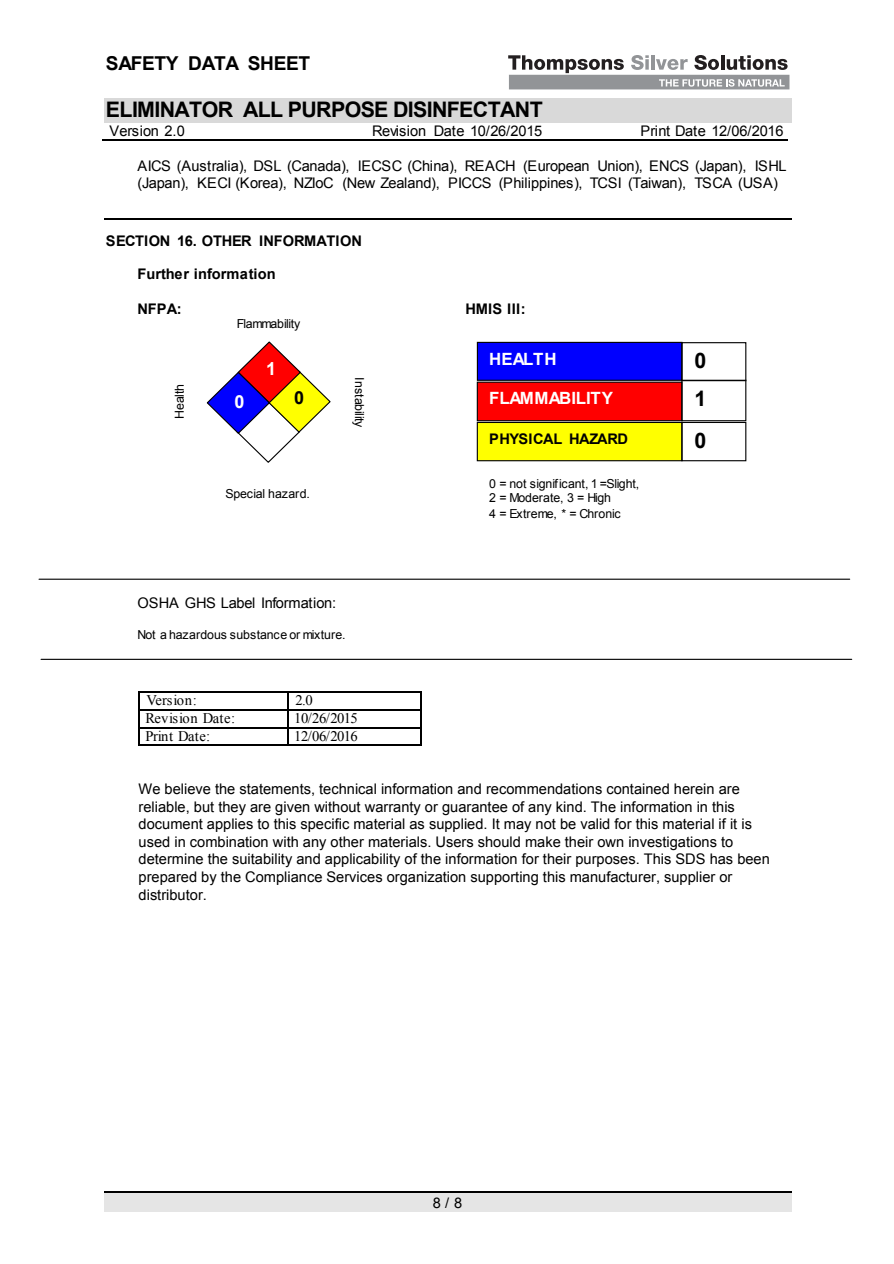
<style>
.page{position:relative;width:894px;height:1264px;background:#fff}
.page>*{position:absolute;margin:0;border:0;box-sizing:border-box;transform-origin:0 0}
.t1{font:700 21.3px/42.8px "Arial";letter-spacing:-.03em;color:#000}
.t2{font:700 19.2px "Arial";letter-spacing:-.02em;color:#000}
.t3{font:700 18px "Arial";color:#fff}
.t4{font:700 18px "Arial";color:#000}
.t5{font:700 16.8px "Arial";letter-spacing:-.01em;color:#fff}
.t6{font:14.7px/17.5px "Arial";color:#000}
.t7{font:14.7px/17px "Arial";letter-spacing:-.02em;color:#000}
.t8{font:700 14.7px "Arial";letter-spacing:.005em;color:#000}
.t9{font:14.7px "Times New Roman";letter-spacing:-.03em;color:#000}
.t10{font:700 14.7px "Arial";letter-spacing:-.03em;color:#000}
.t11{font:14.7px "Times New Roman";letter-spacing:.015em;color:#000}
.t12{font:14.7px "Times New Roman";letter-spacing:-.005em;color:#000}
.t13{font:12.3px/15.1px "Arial";letter-spacing:-.01em;color:#000}
.t14{font:12.3px "Arial";letter-spacing:-.04em;color:#000}
</style>
<div class="page">
<div style="left:104px;top:98px;width:687px;height:25px;background:#d9d9d9"></div>
<hr style="left:102px;top:140px;width:237px;height:1px;background:#000">
<hr style="left:339px;top:140px;width:237px;height:1px;background:#000">
<hr style="left:576px;top:140px;width:211px;height:1px;background:#000">
<div style="left:104px;top:1192px;width:687px;height:18px;background:#e5e5e5"></div>
<hr style="left:104px;top:1191px;width:687px;height:1px;background:#000">
<hr style="left:104px;top:218px;width:687px;height:2px;background:#000">
<hr style="left:140px;top:691px;width:147px;height:1px;background:#000">
<hr style="left:288px;top:691px;width:132px;height:1px;background:#000">
<hr style="left:140px;top:709px;width:147px;height:2px;background:#000">
<hr style="left:288px;top:709px;width:132px;height:2px;background:#000">
<hr style="left:140px;top:727px;width:147px;height:2px;background:#000">
<hr style="left:288px;top:727px;width:132px;height:2px;background:#000">
<svg style="left:139px;top:691px;width:1px;height:54px"></svg>
<hr style="left:140px;top:744px;width:147px;height:1px;background:#000">
<svg style="left:287px;top:691px;width:1px;height:54px"></svg>
<hr style="left:288px;top:744px;width:132px;height:1px;background:#000">
<svg style="left:420px;top:691px;width:1px;height:54px"></svg>
<svg style="left:206px;top:341px;width:125px;height:122px"></svg>
<div style="left:476px;top:381px;width:206px;height:40px;background:#f00;border:1px solid #000"></div>
<div style="left:476px;top:422px;width:206px;height:39px;background:#ff0;border:1px solid #000"></div>
<div style="left:476px;top:342px;width:206px;height:39px;background:#00f;border:1px solid #000"></div>
<div style="left:681px;top:380px;width:65px;height:41px;border:1px solid #000"></div>
<div style="left:681px;top:422px;width:65px;height:39px;border:1px solid #000"></div>
<div style="left:681px;top:342px;width:65px;height:39px;border:1px solid #000"></div>
<hr style="left:41px;top:658px;width:810px;height:2px;background:#000">
<hr style="left:39px;top:578px;width:810px;height:1px;background:#000">
<div style="left:509px;top:75px;width:280px;height:14px;background:#929497"></div>
<svg style="left:508px;top:55px;width:115px;height:18px"></svg>
<svg style="left:631px;top:55px;width:17px;height:15px"></svg>
<hr style="left:651px;top:55px;width:3px;height:15px;background:#929497">
<svg style="left:656px;top:59px;width:31px;height:11px"></svg>
<svg style="left:694px;top:55px;width:24px;height:15px"></svg>
<svg style="left:721px;top:55px;width:3px;height:15px"></svg>
<svg style="left:726px;top:55px;width:61px;height:15px"></svg>
<svg style="left:659px;top:79px;width:125px;height:8px"></svg>
<h2 class="t2" style="left:106px;top:50px;width:206px">SAFETY DATA SHEET</h2>
<h1 class="t1" style="left:106px;top:89px;width:438px">ELIMINATOR ALL PURPOSE DISINFECTANT</h1>
<p class="t6" style="left:109px;top:122px;width:77px">Version 2.0</p>
<p class="t7" style="left:372px;top:123px;width:172px">Revision Date 10/26/2015</p>
<p class="t7" style="left:640px;top:123px;width:145px">Print Date 12/06/2016</p>
<p class="t7" style="left:137px;top:158px;width:650px">AICS (Australia), DSL (Canada), IECSC (China), REACH (European Union), ENCS (Japan), ISHL (Japan), KECI (Korea), NZIoC (New Zealand), PICCS (Philippines), TCSI (Taiwan), TSCA (USA)</p>
<p class="t8" style="left:106px;top:231px;width:257px">SECTION 16. OTHER INFORMATION</p>
<p class="t8" style="left:137px;top:264px;width:140px">Further information</p>
<p class="t8" style="left:137px;top:299px;width:46px">NFPA:</p>
<p class="t8" style="left:465px;top:299px;width:61px">HMIS III:</p>
<p class="t14" style="left:237px;top:315px;width:65px">Flammability</p>
<p class="t3" style="left:266px;top:357px;width:12px">1</p>
<p class="t13" style="left:172px;top:419px;width:36px;rotate:-90deg">Health</p>
<p class="t13" style="left:367px;top:377px;width:52px;rotate:90deg">Instability</p>
<p class="t4" style="left:294px;top:386px;width:12px">0</p>
<p class="t3" style="left:234px;top:389px;width:12px">0</p>
<p class="t13" style="left:225px;top:486px;width:86px">Special hazard.</p>
<p class="t7" style="left:137px;top:595px;width:200px">OSHA GHS Label Information:</p>
<p class="t13" style="left:137px;top:627px;width:209px">Not a hazardous substance or mixture.</p>
<p class="t12" style="left:146px;top:690px;width:52px">Version:</p>
<p class="t9" style="left:295px;top:690px;width:19px">2.0</p>
<p class="t11" style="left:145px;top:708px;width:91px">Revision Date:</p>
<p class="t9" style="left:294px;top:708px;width:65px">10/26/2015</p>
<p class="t9" style="left:145px;top:726px;width:66px">Print Date:</p>
<p class="t9" style="left:294px;top:726px;width:65px">12/06/2016</p>
<p class="t5" style="left:489px;top:348px;width:69px">HEALTH</p>
<p class="t5" style="left:489px;top:387px;width:125px">FLAMMABILITY</p>
<p class="t10" style="left:489px;top:429px;width:140px">PHYSICAL HAZARD</p>
<p class="t13" style="left:489px;top:476px;width:151px">0 = not significant, 1 =Slight,<br>2 = Moderate, 3 = High<br>4 = Extreme, * = Chronic</p>
<h1 class="t1" style="left:694px;top:340px;width:13px">0</h1>
<h1 class="t1" style="left:694px;top:377px;width:13px">1<br>0</h1>
<p class="t6" style="left:139px;top:780px;width:632px">We believe the statements, technical information and recommendations contained herein are reliable, but they are given without warranty or guarantee of any kind. The information in this document applies to this specific material as supplied. It may not be valid for this material if it is used in combination with any other materials. Users should make their own investigations to determine the suitability and applicability of the information for their purposes. This SDS has been prepared by the Compliance Services organization supporting this manufacturer, supplier or distributor.</p>
<p class="t6" style="left:433px;top:1193px;width:31px">8/8</p>
</div>
